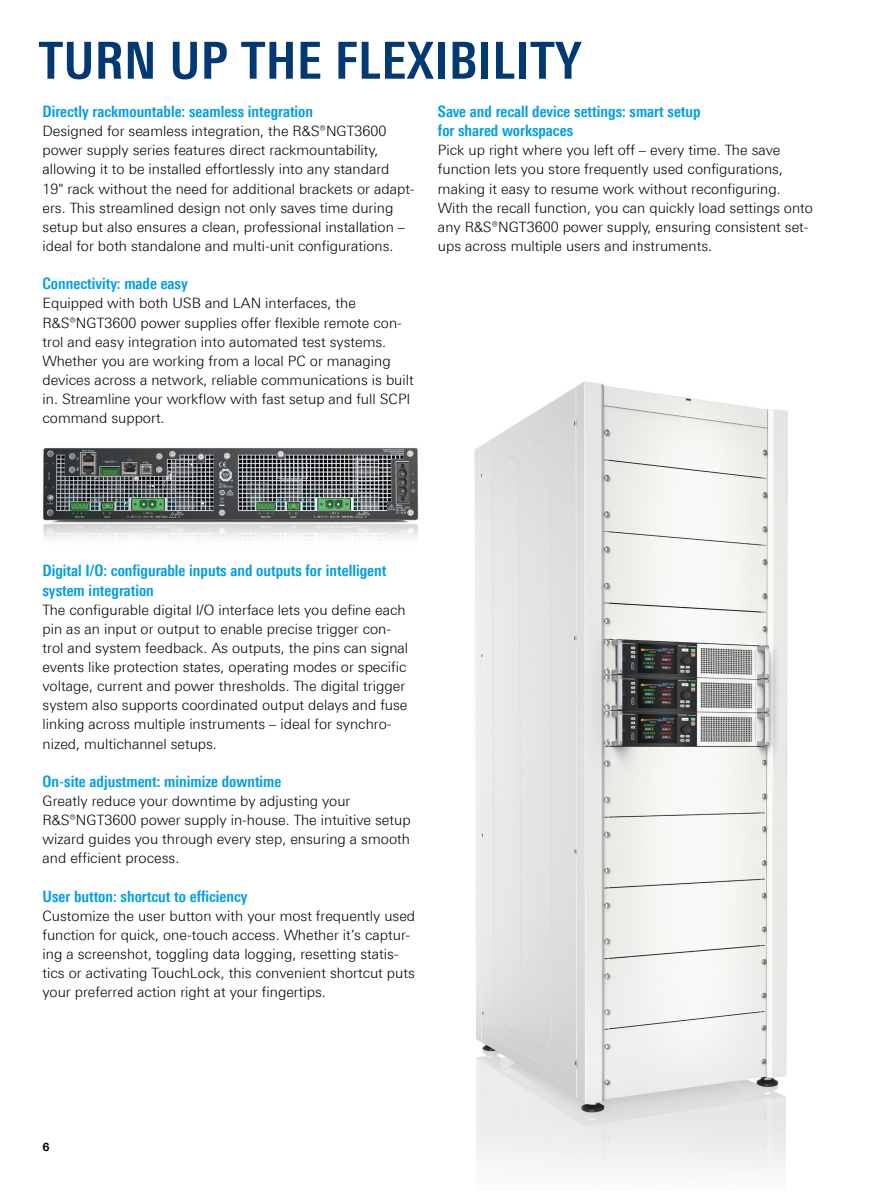
<style>
.page{position:relative;width:893px;height:1191px;background:#fff}
.page>*{position:absolute;margin:0;border:0;box-sizing:border-box;transform-origin:0 0}
.Seiten_Headline_34Pt_blau_IVZ{font:700 condensed 51px "Linotype Universfor RS";letter-spacing:.01em;color:#003973}
.Absatzfett_cyan{font:700 condensed 15.75px/19.2px "Linotype Universfor RS";color:#009ee3}
.Absatzfett_cyan_ohne_Abstand{font:700 condensed 15.75px/19.2px "Linotype Universfor RS";color:#009ee3}
.Haupttext_ohne_Abstand{font:300 14.25px/19.2px "Linotype Universfor RS";color:#000}
.t1{font:700 11.25px "Linotype Universfor RS";color:#000}
</style>
<div class="page">
<img style="left:474px;top:381px;width:314px;height:792px">
<img style="left:43px;top:448px;width:376px;height:91px">
<p class="Seiten_Headline_34Pt_blau_IVZ" style="left:39px;top:30px;width:544px">TURN UP THE FLEXIBILITY</p>
<p class="Absatzfett_cyan" style="left:43px;top:102px;width:272px">Directly rackmountable: seamless integration</p>
<p class="Haupttext_ohne_Abstand" style="left:43px;top:121px;width:374px">Designed for seamless integration, the R&amp;S®NGT3600 power supply series features direct rackmountability, allowing it to be installed effortlessly into any standard<br>19" rack without the need for additional brackets or adapt&shy;ers. This streamlined design not only saves time during setup but also ensures a clean, professional installation – ideal for both standalone and multi-unit configurations.</p>
<p class="Absatzfett_cyan" style="left:43px;top:274px;width:147px">Connectivity: made easy</p>
<p class="Haupttext_ohne_Abstand" style="left:43px;top:293px;width:373px">Equipped with both USB and LAN interfaces, the R&amp;S®NGT3600 power supplies offer flexible remote con&shy;trol and easy integration into automated test systems.<br>Whether you are working from a local PC or managing devices across a network, reliable communications is built in. Streamline your workflow with fast setup and full SCPI command support.</p>
<p class="Absatzfett_cyan" style="left:438px;top:102px;width:264px">Save and recall device settings: smart setup for shared workspaces</p>
<p class="Haupttext_ohne_Abstand" style="left:438px;top:140px;width:377px">Pick up right where you left off – every time. The save function lets you store frequently used configurations, making it easy to resume work without reconfiguring.<br>With the recall function, you can quickly load settings onto any R&amp;S®NGT3600 power supply, ensuring consistent set&shy;ups across multiple users and instruments.</p>
<p class="Absatzfett_cyan_ohne_Abstand" style="left:43px;top:561px;width:345px">Digital I/O: configurable inputs and outputs for intelligent system integration</p>
<p class="Haupttext_ohne_Abstand" style="left:43px;top:600px;width:367px">The configurable digital I/O interface lets you define each pin as an input or output to enable precise trigger con&shy;trol and system feedback. As outputs, the pins can signal events like protection states, operating modes or specific voltage, current and power thresholds. The digital trigger system also supports coordinated output delays and fuse linking across multiple instruments – ideal for synchro&shy;nized, multichannel setups.</p>
<p class="Absatzfett_cyan" style="left:43px;top:771px;width:240px">On-site adjustment: minimize downtime</p>
<p class="Haupttext_ohne_Abstand" style="left:43px;top:791px;width:370px">Greatly reduce your downtime by adjusting your R&amp;S®NGT3600 power supply in-house. The intuitive setup wizard guides you through every step, ensuring a smooth and efficient process.</p>
<p class="Absatzfett_cyan" style="left:43px;top:886px;width:207px">User button: shortcut to efficiency</p>
<p class="Haupttext_ohne_Abstand" style="left:43px;top:906px;width:374px">Customize the user button with your most frequently used function for quick, one-touch access. Whether it’s captur&shy;ing a screenshot, toggling data logging, resetting statis&shy;tics or activating TouchLock, this convenient shortcut puts your preferred action right at your fingertips.</p>
<p class="t1" style="left:43px;top:1139px;width:9px">6</p>
</div>
